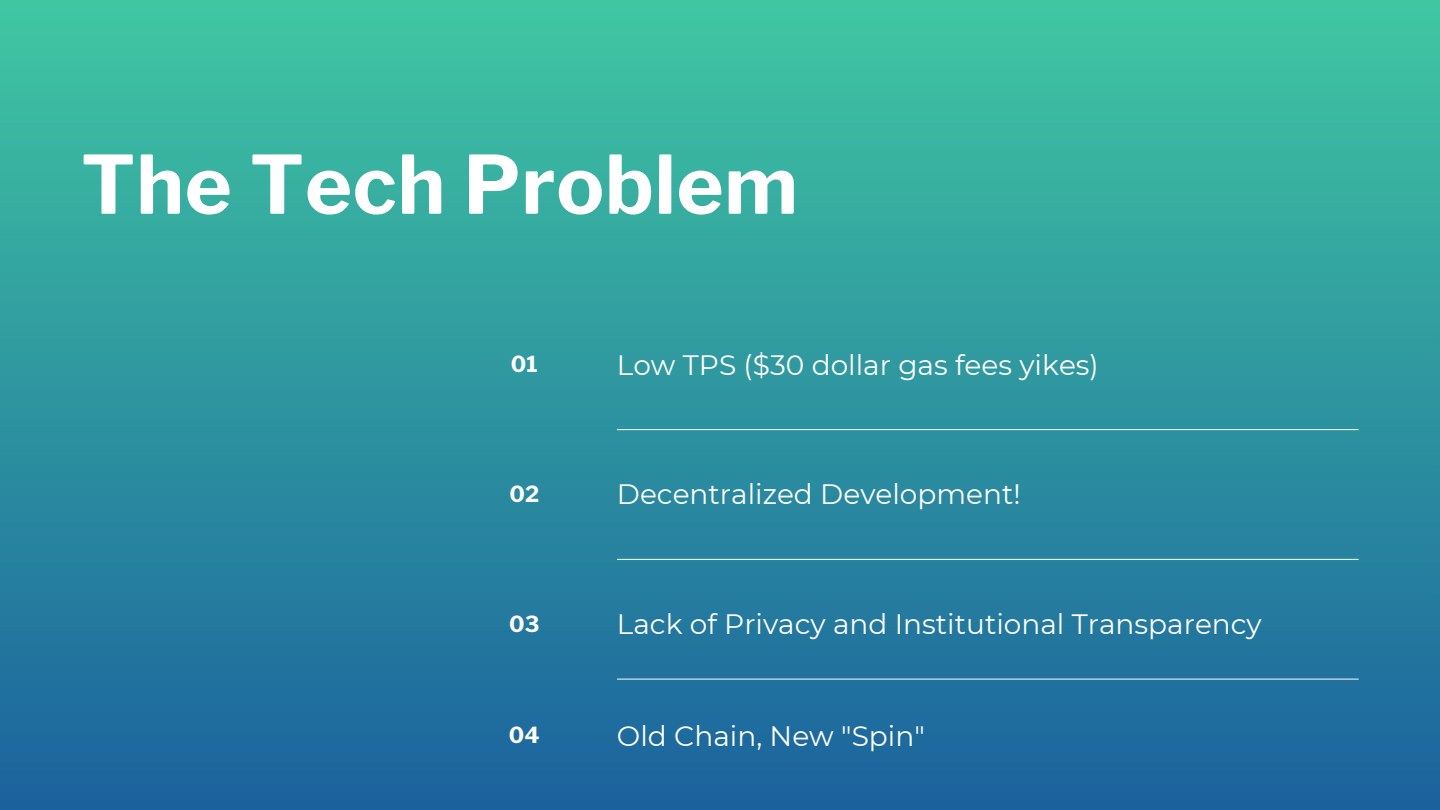
<style>
.page{position:relative;width:1440px;height:810px;background:#fff}
.page>*{position:absolute;margin:0;border:0;box-sizing:border-box;transform-origin:0 0}
.t1{font:700 80px "Libre Franklin";letter-spacing:.01em;color:#fff}
.t2{font:28px "Montserrat";color:#fff}
.t3{font:700 22px "Libre Franklin";color:#fff}
</style>
<div class="page">
<img style="left:0;top:0;width:1440px;height:810px">
<hr style="left:617px;top:429px;width:741px;height:1px;background:#fff">
<hr style="left:617px;top:559px;width:741px;height:1px;background:#fff">
<hr style="left:617px;top:679px;width:741px;height:1px;background:#fff">
<p class="t1" style="left:81px;top:136px;width:718px">The Tech Problem</p>
<p class="t3" style="left:511px;top:351px;width:28px">01</p>
<p class="t2" style="left:617px;top:348px;width:483px">Low TPS ($30 dollar gas fees yikes)</p>
<p class="t3" style="left:509px;top:481px;width:31px">02</p>
<p class="t2" style="left:617px;top:477px;width:405px">Decentralized Development!</p>
<p class="t3" style="left:509px;top:610px;width:32px">03</p>
<p class="t2" style="left:617px;top:607px;width:646px">Lack of Privacy and Institutional Transparency</p>
<p class="t3" style="left:509px;top:722px;width:32px">04</p>
<p class="t2" style="left:617px;top:719px;width:309px">Old Chain, New "Spin"</p>
</div>
